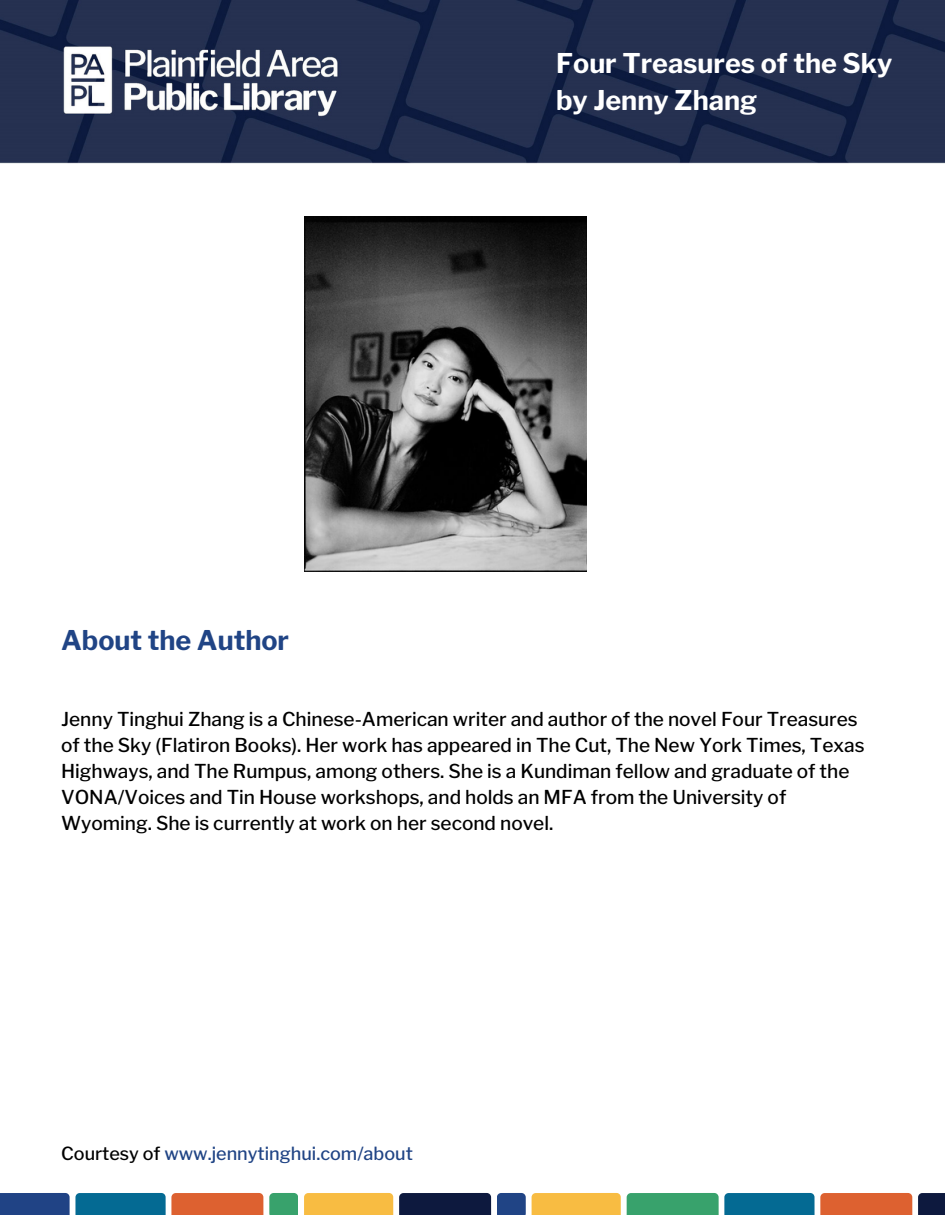
<style>
.page{position:relative;width:945px;height:1215px;background:#fff}
.page>*{position:absolute;margin:0;border:0;box-sizing:border-box;transform-origin:0 0}
.t1{font:700 27px "Libre Franklin";color:#fff}
.t2{font:700 27px "Libre Franklin";color:#204485}
.t3{font:500 19.05px/25.8px "Libre Franklin";color:#000}
.t4{font:500 18px "Libre Franklin";color:#204485}
.s1{color:#000}
</style>
<div class="page">
<img style="left:0;top:0;width:945px;height:163px">
<svg style="left:0;top:1193px;width:263px;height:22px;background:#626372"></svg>
<svg style="left:269px;top:1193px;width:29px;height:22px"></svg>
<div style="left:304px;top:1193px;width:89px;height:22px;background:#f8bc42"></div>
<div style="left:399px;top:1193px;width:92px;height:22px;background:#0d193e"></div>
<svg style="left:497px;top:1193px;width:29px;height:22px"></svg>
<div style="left:532px;top:1193px;width:89px;height:22px;background:#f8bc42"></div>
<svg style="left:627px;top:1193px;width:285px;height:22px;background:#657f6b"></svg>
<div style="left:918px;top:1193px;width:27px;height:22px;background:#0d193e"></div>
<img style="left:304px;top:217px;width:282px;height:354px">
<p class="t2" style="left:61px;top:624px;width:230px">About the Author</p>
<p class="t1" style="left:556px;top:47px;width:338px">Four Treasures of the Sky</p>
<p class="t1" style="left:556px;top:84px;width:203px">by Jenny Zhang</p>
<p class="t3" style="left:61px;top:706px;width:805px">Jenny Tinghui Zhang is a Chinese-American writer and author of the novel Four Treasures of the Sky (Flatiron Books). Her work has appeared in The Cut, The New York Times, Texas Highways, and The Rumpus, among others. She is a Kundiman fellow and graduate of the VONA/Voices and Tin House workshops, and holds an MFA from the University of Wyoming. She is currently at work on her second novel.</p>
<p class="t4" style="left:61px;top:1142px;width:353px"><span class="s1">Courtesy of</span> www.jennytinghui.com/about</p>
</div>
